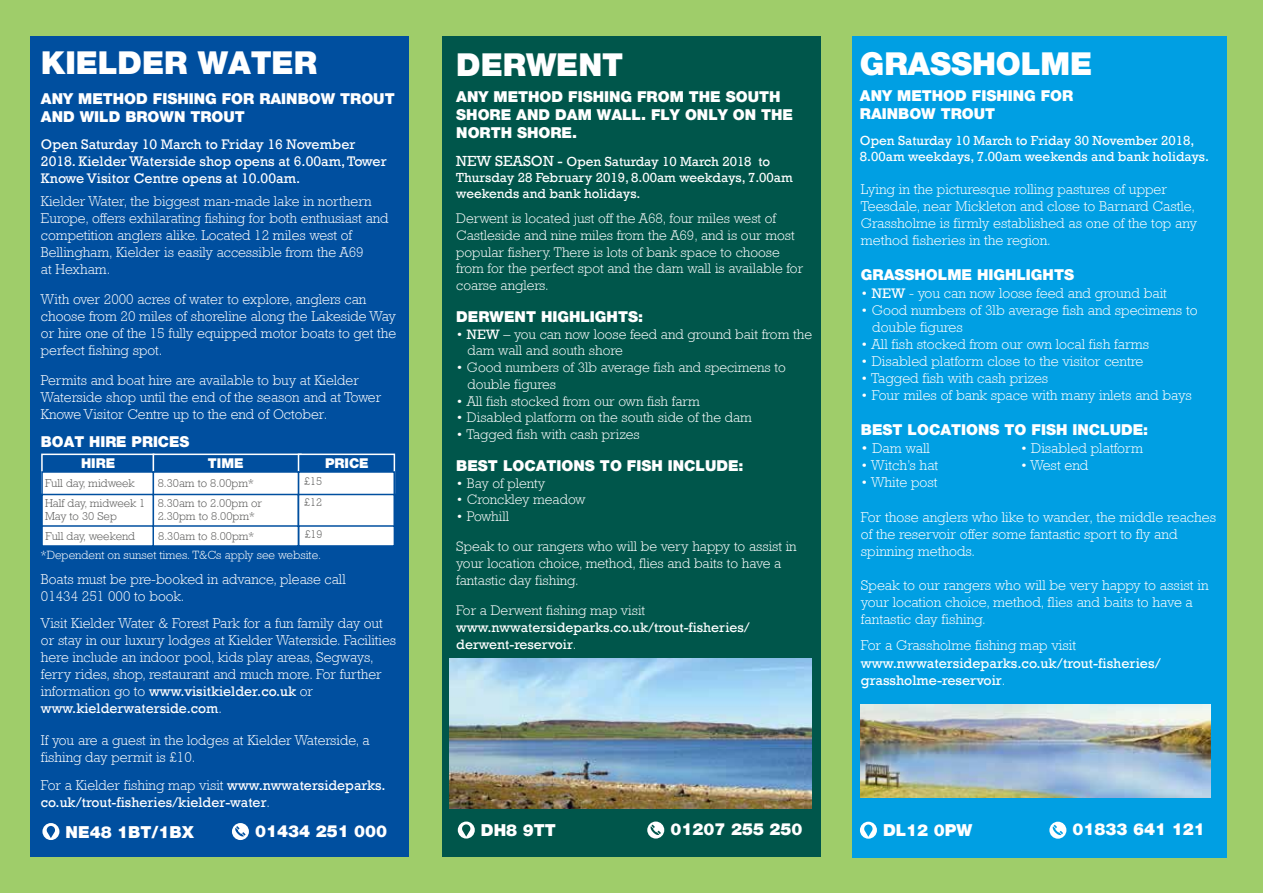
<style>
.page{position:relative;width:1263px;height:893px;background:#9fcd6a}
.page>*{position:absolute;margin:0;border:0;box-sizing:border-box;transform-origin:0 0}
.t1{font:31.5px "Helvetica Neue Black WHAM";letter-spacing:-.005em;color:#fff}
.t2{font:16.5px "Helvetica Neue Black WHAM";color:#fff}
.t3{font:15px/18px "Helvetica Neue Black WHAM";color:#fff}
.t4{font:300 14.25px/17.1px "Rockwell";color:#fff}
.t5{font:14.25px/17.1px "Rockwell";color:#fff}
.t6{font:300 13.95px/16.8px "Rockwell";color:#fff}
.t7{font:13.95px/16.8px "Rockwell";color:#fff}
.t8{font:13.5px/16.2px "Rockwell";color:#fff}
.t9{font:13.5px "Helvetica Neue Black WHAM";color:#fff}
.t10{font:300 12px "Rockwell";color:#fff}
.t11{font:300 11.55px/13.8px "Rockwell";color:#575756}
.t12{font:300 11.25px "Rockwell";color:#575756}
.s1{font-weight:400}
.s2{font-weight:300}
.s3{font-size:15px}
</style>
<div class="page">
<div style="left:31px;top:36px;width:378px;height:821px;background:#004f9f"></div>
<svg style="left:42px;top:823px;width:17px;height:17px"></svg>
<svg style="left:232px;top:823px;width:17px;height:17px"></svg>
<div style="left:41px;top:454px;width:113px;height:40px;background:#004f9f;border:2px solid #fff"></div>
<div style="left:153px;top:454px;width:149px;height:40px;background:#004f9f;border:2px solid #fff"></div>
<div style="left:298px;top:454px;width:97px;height:40px;background:#004f9f;border:2px solid #fff"></div>
<div style="left:153px;top:471px;width:146px;height:25px;background:#fff;border:2px solid #004f9f"></div>
<div style="left:41px;top:471px;width:113px;height:25px;background:#fff;border:2px solid #004f9f"></div>
<div style="left:298px;top:471px;width:97px;height:25px;background:#fff;border:2px solid #004f9f"></div>
<div style="left:153px;top:494px;width:146px;height:39px;background:#fff;border:2px solid #004f9f"></div>
<div style="left:41px;top:494px;width:113px;height:39px;background:#fff;border:2px solid #004f9f"></div>
<div style="left:298px;top:494px;width:97px;height:39px;background:#fff;border:2px solid #004f9f"></div>
<div style="left:152px;top:525px;width:147px;height:22px;background:#fff;border:2px solid #004f9f"></div>
<div style="left:41px;top:525px;width:113px;height:22px;background:#fff;border:2px solid #004f9f"></div>
<div style="left:298px;top:525px;width:97px;height:22px;background:#fff;border:2px solid #004f9f"></div>
<div style="left:442px;top:36px;width:378px;height:821px;background:#00564b"></div>
<svg style="left:458px;top:821px;width:17px;height:17px"></svg>
<svg style="left:647px;top:821px;width:17px;height:17px"></svg>
<img style="left:450px;top:658px;width:361px;height:150px">
<div style="left:852px;top:36px;width:375px;height:822px;background:#009fe3"></div>
<svg style="left:860px;top:822px;width:17px;height:17px"></svg>
<svg style="left:1049px;top:822px;width:17px;height:17px"></svg>
<img style="left:861px;top:704px;width:349px;height:93px">
<h1 class="t1" style="left:41px;top:44px;width:278px">KIELDER WATER</h1>
<p class="t3" style="left:41px;top:90px;width:355px">ANY METHOD FISHING FOR RAINBOW TROUT<br>AND WILD BROWN TROUT</p>
<p class="t5" style="left:41px;top:136px;width:347px">Open Saturday 10 March to Friday 16 November<br>2018. Kielder Waterside shop opens at 6.00am, Tower<br>Knowe Visitor Centre opens at 10.00am.</p>
<p class="t4" style="left:41px;top:192px;width:349px">Kielder Water, the biggest man-made lake in northern Europe, offers exhilarating fishing for both enthusiast and competition anglers alike. Located 12 miles west of Bellingham, Kielder is easily accessible from the A69<br>at Hexham.</p>
<p class="t4" style="left:41px;top:291px;width:357px">With over 2000 acres of water to explore, anglers can choose from 20 miles of shoreline along the Lakeside Way or hire one of the 15 fully equipped motor boats to get the perfect fishing spot.</p>
<p class="t4" style="left:41px;top:372px;width:342px">Permits and boat hire are available to buy at Kielder<br>Waterside shop until the end of the season and at Tower<br>Knowe Visitor Centre up to the end of October.</p>
<p class="t3" style="left:41px;top:432px;width:150px">BOAT HIRE PRICES</p>
<p class="t9" style="left:81px;top:456px;width:36px">HIRE</p>
<p class="t9" style="left:208px;top:456px;width:37px">TIME</p>
<p class="t9" style="left:325px;top:456px;width:45px">PRICE</p>
<p class="t11" style="left:45px;top:476px;width:91px">Full day, midweek</p>
<p class="t11" style="left:158px;top:476px;width:97px">8.30am to 8.00pm*</p>
<p class="t12" style="left:304px;top:475px;width:19px">£15</p>
<p class="t11" style="left:45px;top:496px;width:102px">Half day, midweek 1<br>May to 30 Sep</p>
<p class="t11" style="left:158px;top:496px;width:106px">8.30am to 2.00pm or<br>2.30pm to 8.00pm*</p>
<p class="t12" style="left:304px;top:496px;width:19px">£12</p>
<p class="t11" style="left:46px;top:529px;width:91px">Full day, weekend</p>
<p class="t11" style="left:158px;top:529px;width:97px">8.30am to 8.00pm*</p>
<p class="t12" style="left:305px;top:528px;width:19px">£19</p>
<p class="t10" style="left:41px;top:548px;width:282px">*Dependent on sunset times. T&amp;Cs apply see website.</p>
<p class="t4" style="left:41px;top:570px;width:306px">Boats must be pre-booked in advance, please call<br>01434 251 000 to book.</p>
<p class="t4" style="left:41px;top:614px;width:357px">Visit Kielder Water &amp; Forest Park for a fun family day out or stay in our luxury lodges at Kielder Waterside. Facilities here include an indoor pool, kids play areas, Segways, ferry rides, shop, restaurant and much more. For further information go to <span class="s1">www.visitkielder.co.uk</span> or <span class="s1">www.kielderwaterside.com</span>.</p>
<p class="t4" style="left:41px;top:731px;width:330px">If you are a guest in the lodges at Kielder Waterside, a fishing day permit is £10.</p>
<p class="t5" style="left:41px;top:777px;width:346px"><span class="s2">For a Kielder fishing map visit</span> www.nwwatersideparks. co.uk/trout-fisheries/kielder-water<span class="s2">.</span></p>
<p class="t2" style="left:66px;top:822px;width:130px">NE48 1BT/1BX</p>
<p class="t2" style="left:255px;top:821px;width:134px">01434 251 000</p>
<h1 class="t1" style="left:456px;top:46px;width:168px">DERWENT</h1>
<p class="t3" style="left:456px;top:88px;width:338px">ANY METHOD FISHING FROM THE SOUTH<br>SHORE AND DAM WALL. FLY ONLY ON THE<br>NORTH SHORE.</p>
<p class="t8" style="left:456px;top:153px;width:338px"><span class="s3">NEW SEASON -</span> Open Saturday 10 March 2018 to<br>Thursday 28 February 2019, 8.00am weekdays, 7.00am weekends and bank holidays.</p>
<p class="t6" style="left:456px;top:210px;width:348px">Derwent is located just off the A68, four miles west of Castleside and nine miles from the A69, and is our most popular fishery. There is lots of bank space to choose from for the perfect spot and the dam wall is available for coarse anglers.</p>
<p class="t3" style="left:456px;top:307px;width:188px">DERWENT HIGHLIGHTS:</p>
<p class="t6" style="left:467px;top:325px;width:346px;text-indent:-11px">• <span class="s1">NEW</span> – you can now loose feed and ground bait from the dam wall and south shore</p>
<p class="t6" style="left:467px;top:359px;width:320px;text-indent:-11px">• Good numbers of 3lb average fish and specimens to double figures</p>
<p class="t6" style="left:456px;top:392px;width:245px">• All fish stocked from our own fish farm</p>
<p class="t6" style="left:456px;top:409px;width:297px">• Disabled platform on the south side of the dam</p>
<p class="t6" style="left:456px;top:426px;width:185px">• Tagged fish with cash prizes</p>
<p class="t3" style="left:456px;top:456px;width:289px">BEST LOCATIONS TO FISH INCLUDE:</p>
<p class="t6" style="left:456px;top:474px;width:90px">• Bay of plenty</p>
<p class="t6" style="left:456px;top:491px;width:131px">• Cronckley meadow</p>
<p class="t6" style="left:456px;top:501px;width:342px;line-height:30.5px">• Powhill<br>Speak to our rangers who will be very happy to assist in</p>
<p class="t6" style="left:456px;top:555px;width:326px">your location choice, method, flies and baits to have a fantastic day fishing.</p>
<p class="t6" style="left:456px;top:602px;width:190px">For a Derwent fishing map visit</p>
<p class="t7" style="left:456px;top:619px;width:295px">www.nwwatersideparks.co.uk/trout-fisheries/ derwent-reservoir<span class="s2">.</span></p>
<h1 class="t1" style="left:860px;top:45px;width:234px">GRASSHOLME</h1>
<p class="t3" style="left:860px;top:86px;width:215px">ANY METHOD FISHING FOR<br>RAINBOW TROUT</p>
<p class="t8" style="left:860px;top:133px;width:351px">Open Saturday 10 March to Friday 30 November 2018,<br>8.00am weekdays, 7.00am weekends and bank holidays.</p>
<p class="t4" style="left:861px;top:181px;width:338px">Lying in the picturesque rolling pastures of upper Teesdale, near Mickleton and close to Barnard Castle, Grassholme is firmly established as one of the top any method fisheries in the region.</p>
<p class="t3" style="left:861px;top:266px;width:215px">GRASSHOLME HIGHLIGHTS</p>
<p class="t4" style="left:861px;top:284px;width:307px">• <span class="s1">NEW</span> - you can now loose feed and ground bait</p>
<p class="t4" style="left:872px;top:301px;width:327px;text-indent:-11px">• Good numbers of 3lb average fish and specimens to double figures</p>
<p class="t4" style="left:861px;top:335px;width:290px">• All fish stocked from our own local fish farms</p>
<p class="t4" style="left:861px;top:352px;width:284px">• Disabled platform close to the visitor centre</p>
<p class="t4" style="left:861px;top:370px;width:189px">• Tagged fish with cash prizes</p>
<p class="t4" style="left:861px;top:387px;width:332px">• Four miles of bank space with many inlets and bays</p>
<p class="t3" style="left:861px;top:421px;width:289px">BEST LOCATIONS TO FISH INCLUDE:</p>
<p class="t4" style="left:861px;top:440px;width:71px"><span class="s3">•</span> Dam wall</p>
<p class="t4" style="left:861px;top:457px;width:79px">• Witch’s hat</p>
<p class="t4" style="left:861px;top:474px;width:78px">• White post</p>
<p class="t4" style="left:861px;top:508px;width:357px">For those anglers who like to wander, the middle reaches of the reservoir offer some fantastic sport to fly and spinning methods.</p>
<p class="t4" style="left:861px;top:577px;width:349px">Speak to our rangers who will be very happy to assist in your location choice, method, flies and baits to have a fantastic day fishing.</p>
<p class="t4" style="left:861px;top:637px;width:217px">For a Grassholme fishing map visit</p>
<p class="t5" style="left:861px;top:654px;width:301px">www.nwwatersideparks.co.uk/trout-fisheries/ grassholme-reservoir<span class="s2">.</span></p>
<p class="t4" style="left:1020px;top:440px;width:124px">• Disabled platform</p>
<p class="t4" style="left:1020px;top:457px;width:70px">• West end</p>
<p class="t2" style="left:481px;top:821px;width:76px">DH8 9TT</p>
<p class="t2" style="left:670px;top:819px;width:134px">01207 255 250</p>
<p class="t2" style="left:883px;top:821px;width:91px">DL12 0PW</p>
<p class="t2" style="left:1072px;top:820px;width:134px">01833 641 121</p>
</div>
